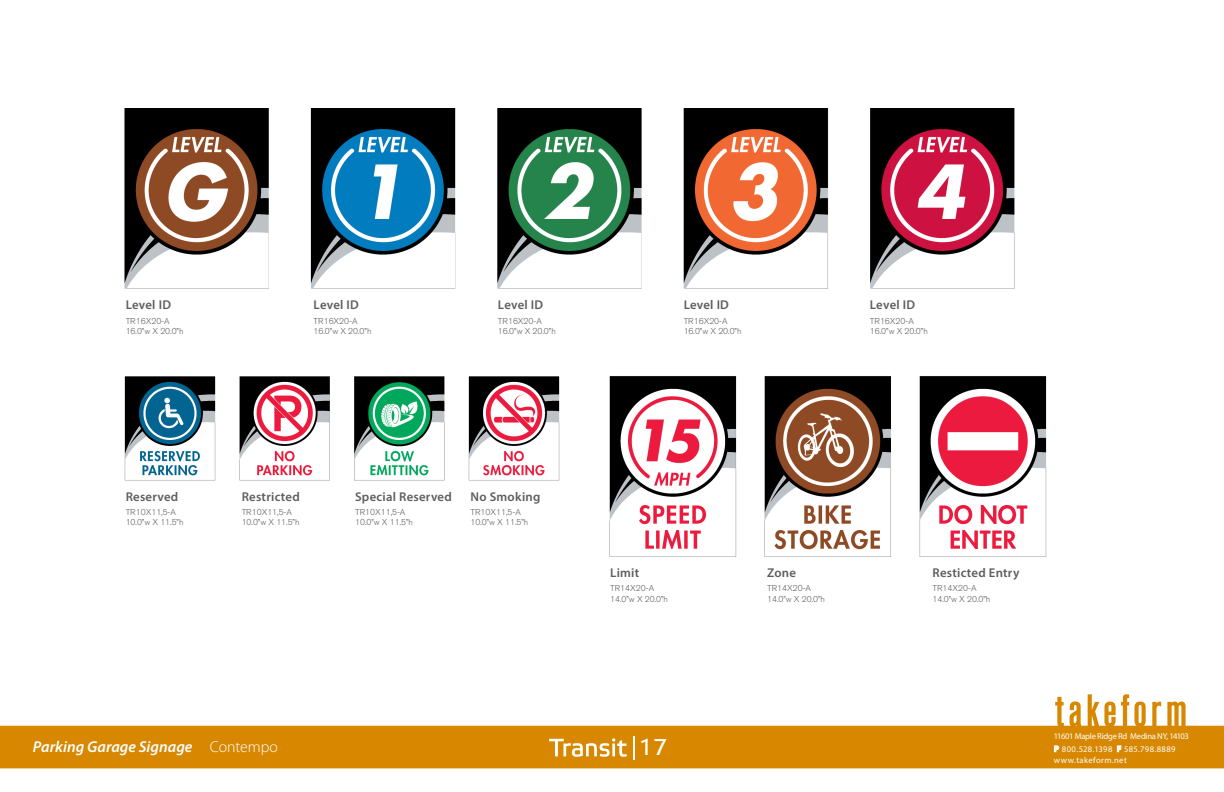
<style>
.page{position:relative;width:1224px;height:792px;background:#fff}
.page>*{position:absolute;margin:0;border:0;box-sizing:border-box;transform-origin:0 0}
.t1{font:22.8px "Etelka Text Pro";color:#fff}
.t2{font:italic 600 15.8px "Myriad Pro";color:#fff}
.t3{font:600 12.7px "Myriad Pro";letter-spacing:.02em;color:#5c5d5d}
.t4{font:8.6px/12px "Myriad Pro";color:#fff}
.t5{font:300 8.5px/10.2px "Akzidenz Grotesk BE";color:#626262}
.s1{font-weight:300;font-style:normal}
.s2{font-weight:700}
</style>
<div class="page">
<img style="left:124px;top:108px;width:923px;height:448px">
<svg style="left:0;top:694px;width:1224px;height:74px;fill:#d78800"></svg>
<svg style="left:1054px;top:746px;width:5px;height:6px"></svg>
<svg style="left:1117px;top:746px;width:4px;height:6px"></svg>
<svg style="left:633px;top:736px;width:1px;height:23px"></svg>
<svg style="left:549px;top:739px;width:78px;height:18px"></svg>
<h3 class="t3" style="left:126px;top:297px;width:47px">Level ID</h3>
<p class="t5" style="left:126px;top:316px;width:59px">TR16X20-A<br>16.0”w X 20.0”h</p>
<h3 class="t3" style="left:314px;top:297px;width:47px">Level ID</h3>
<p class="t5" style="left:314px;top:316px;width:59px">TR16X20-A<br>16.0”w X 20.0”h</p>
<h3 class="t3" style="left:498px;top:297px;width:47px">Level ID</h3>
<p class="t5" style="left:498px;top:316px;width:59px">TR16X20-A<br>16.0”w X 20.0”h</p>
<h3 class="t3" style="left:684px;top:297px;width:47px">Level ID</h3>
<p class="t5" style="left:684px;top:316px;width:59px">TR16X20-A<br>16.0”w X 20.0”h</p>
<h3 class="t3" style="left:870px;top:297px;width:47px">Level ID</h3>
<p class="t5" style="left:870px;top:316px;width:59px">TR16X20-A<br>16.0”w X 20.0”h</p>
<h3 class="t3" style="left:126px;top:489px;width:54px">Reserved</h3>
<p class="t5" style="left:126px;top:507px;width:59px">TR10X11,5-A<br>10.0”w X 11.5”h</p>
<h3 class="t3" style="left:242px;top:489px;width:60px">Restricted</h3>
<p class="t5" style="left:242px;top:507px;width:59px">TR10X11,5-A<br>10.0”w X 11.5”h</p>
<h3 class="t3" style="left:355px;top:489px;width:98px">Special Reserved</h3>
<p class="t5" style="left:355px;top:507px;width:59px">TR10X11,5-A<br>10.0”w X 11.5”h</p>
<h3 class="t3" style="left:471px;top:489px;width:71px">No Smoking</h3>
<p class="t5" style="left:471px;top:507px;width:59px">TR10X11,5-A<br>10.0”w X 11.5”h</p>
<h3 class="t3" style="left:610px;top:565px;width:31px">Limit</h3>
<p class="t5" style="left:610px;top:584px;width:59px">TR14X20-A<br>14.0”w X 20.0”h</p>
<h3 class="t3" style="left:767px;top:565px;width:30px">Zone</h3>
<p class="t5" style="left:767px;top:584px;width:59px">TR14X20-A<br>14.0”w X 20.0”h</p>
<h3 class="t3" style="left:933px;top:565px;width:88px">Resticted Entry</h3>
<p class="t5" style="left:933px;top:584px;width:59px">TR14X20-A<br>14.0”w X 20.0”h</p>
<h2 class="t2" style="left:33px;top:737px;width:247px">Parking Garage Signage <span class="s1">Contempo</span></h2>
<p class="t4" style="left:1054px;top:730px;width:137px">11601 Maple Ridge Rd Medina NY, 14103<br><span class="s2">P</span> 800.528.1398 <span class="s2">F</span> 585.798.8889 www.takeform.net</p>
<h1 class="t1" style="left:639px;top:735px;width:30px">17</h1>
</div>
